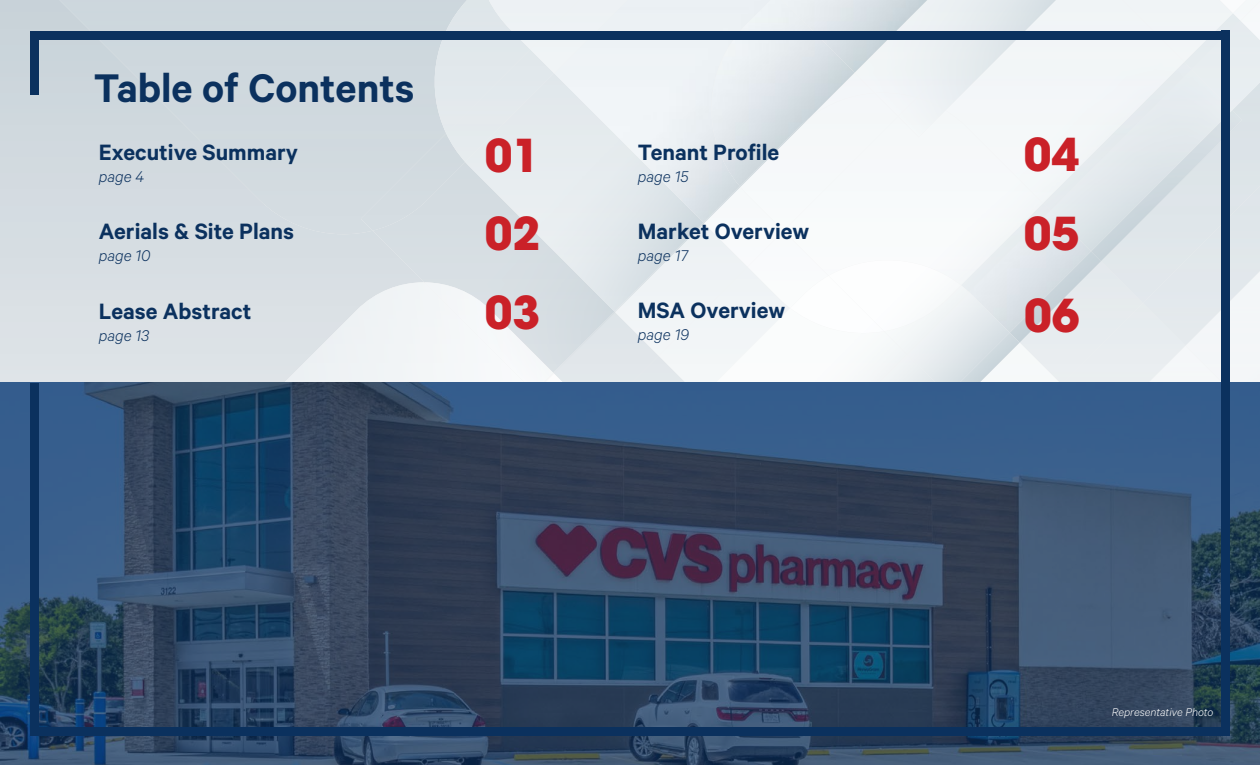
<style>
.page{position:relative;width:1260px;height:765px;background:#fff}
.page>*{position:absolute;margin:0;border:0;box-sizing:border-box;transform-origin:0 0}
.t1{font:600 45px "Calibre";color:#0b315e}
.t2{font:700 45px "ITC Avant Garde Pro";color:#ca2128}
.t3{font:600 25px "Calibre";color:#0b315e}
.t4{font:italic 300 17.5px "Calibre";color:#0b315e}
.t5{font:italic 300 12.5px "Calibre";color:#fff}
</style>
<div class="page">
<svg style="left:0;top:0;width:373px;height:382px;background:#d8dee3"></svg>
<img style="left:357px;top:282px;width:67px;height:100px">
<img style="left:615px;top:312px;width:44px;height:44px">
<div style="left:59px;top:0;width:374px;height:234px;background:#cfd9de"></div>
<img style="left:433px;top:0;width:56px;height:133px">
<img style="left:489px;top:0;width:41px;height:49px">
<img style="left:1184px;top:0;width:49px;height:62px">
<img style="left:1192px;top:21px;width:68px;height:89px">
<div style="left:1060px;top:261px;width:83px;height:121px;background:#e3e9ed"></div>
<img style="left:1233px;top:0;width:14px;height:21px">
<img style="left:1220px;top:0;width:26px;height:13px">
<img style="left:1241px;top:1px;width:19px;height:39px">
<div style="left:1020px;top:343px;width:40px;height:39px;background:#eef1f3"></div>
<img style="left:373px;top:231px;width:92px;height:142px">
<img style="left:424px;top:282px;width:129px;height:100px">
<img style="left:465px;top:162px;width:149px;height:149px">
<div style="left:553px;top:311px;width:62px;height:62px;background:#dae1e5"></div>
<svg style="left:543px;top:373px;width:11px;height:9px"></svg>
<img style="left:614px;top:223px;width:90px;height:89px">
<img style="left:554px;top:0;width:217px;height:223px">
<img style="left:703px;top:186px;width:37px;height:37px">
<div style="left:361px;top:133px;width:104px;height:98px;background:#d3dbe0"></div>
<div style="left:446px;top:49px;width:108px;height:113px;background:#e4e9ed"></div>
<div style="left:530px;top:0;width:97px;height:73px;background:#eef2f5"></div>
<img style="left:710px;top:0;width:145px;height:186px">
<img style="left:740px;top:118px;width:44px;height:69px">
<img style="left:782px;top:0;width:135px;height:73px">
<div style="left:1143px;top:186px;width:100px;height:117px;background:#e2e8ec"></div>
<div style="left:1063px;top:303px;width:122px;height:79px;background:#e7ecf0"></div>
<div style="left:1243px;top:172px;width:17px;height:99px;background:#dfe6ea"></div>
<img style="left:1185px;top:271px;width:75px;height:111px">
<img style="left:1149px;top:346px;width:73px;height:36px">
<div style="left:659px;top:267px;width:89px;height:115px;background:#f1f4f6"></div>
<img style="left:716px;top:308px;width:163px;height:74px">
<img style="left:790px;top:308px;width:89px;height:25px">
<div style="left:1043px;top:0;width:141px;height:203px;background:#f1f5f7"></div>
<div style="left:784px;top:110px;width:259px;height:175px;background:#f6f9fa"></div>
<div style="left:1101px;top:110px;width:141px;height:151px;background:#e0e7ea"></div>
<img style="left:1051px;top:70px;width:181px;height:181px">
<img style="left:1020px;top:251px;width:81px;height:92px">
<img style="left:969px;top:211px;width:122px;height:122px">
<img style="left:829px;top:260px;width:132px;height:71px">
<img style="left:1010px;top:333px;width:10px;height:20px">
<img style="left:907px;top:292px;width:103px;height:90px">
<img style="left:917px;top:0;width:139px;height:110px">
<div style="left:898px;top:98px;width:48px;height:39px;background:#f2f6f7"></div>
<img style="left:0;top:382px;width:1260px;height:383px">
<div style="left:30px;top:727px;width:1196px;height:9px;background:#0b315e"></div>
<div style="left:33px;top:31px;width:1195px;height:8px;background:#0b315e"></div>
<div style="left:30px;top:383px;width:8px;height:349px;background:#0b315e"></div>
<div style="left:30px;top:31px;width:8px;height:64px;background:#0b315e"></div>
<div style="left:1222px;top:31px;width:8px;height:705px;background:#0b315e"></div>
<h1 class="t1" style="left:94px;top:61px;width:322px">Table of Contents</h1>
<p class="t3" style="left:99px;top:138px;width:201px">Executive Summary</p>
<p class="t4" style="left:99px;top:167px;width:47px">page 4</p>
<p class="t3" style="left:99px;top:216px;width:197px">Aerials &amp; Site Plans</p>
<p class="t4" style="left:99px;top:246px;width:53px">page 10</p>
<p class="t3" style="left:99px;top:296px;width:154px">Lease Abstract</p>
<p class="t4" style="left:99px;top:325px;width:52px">page 13</p>
<h1 class="t2" style="left:485px;top:125px;width:57px">01</h1>
<h1 class="t2" style="left:485px;top:203px;width:57px">02</h1>
<h1 class="t2" style="left:485px;top:282px;width:57px">03</h1>
<p class="t3" style="left:638px;top:138px;width:143px">Tenant Profile</p>
<p class="t4" style="left:638px;top:167px;width:52px">page 15</p>
<p class="t3" style="left:638px;top:216px;width:173px">Market Overview</p>
<p class="t4" style="left:638px;top:246px;width:51px">page 17</p>
<p class="t3" style="left:638px;top:295px;width:149px">MSA Overview</p>
<p class="t4" style="left:638px;top:324px;width:53px">page 19</p>
<h1 class="t2" style="left:1024px;top:125px;width:57px">04</h1>
<h1 class="t2" style="left:1024px;top:203px;width:57px">05</h1>
<h1 class="t2" style="left:1024px;top:285px;width:57px">06</h1>
<p class="t5" style="left:1112px;top:705px;width:103px">Representative Photo</p>
</div>
